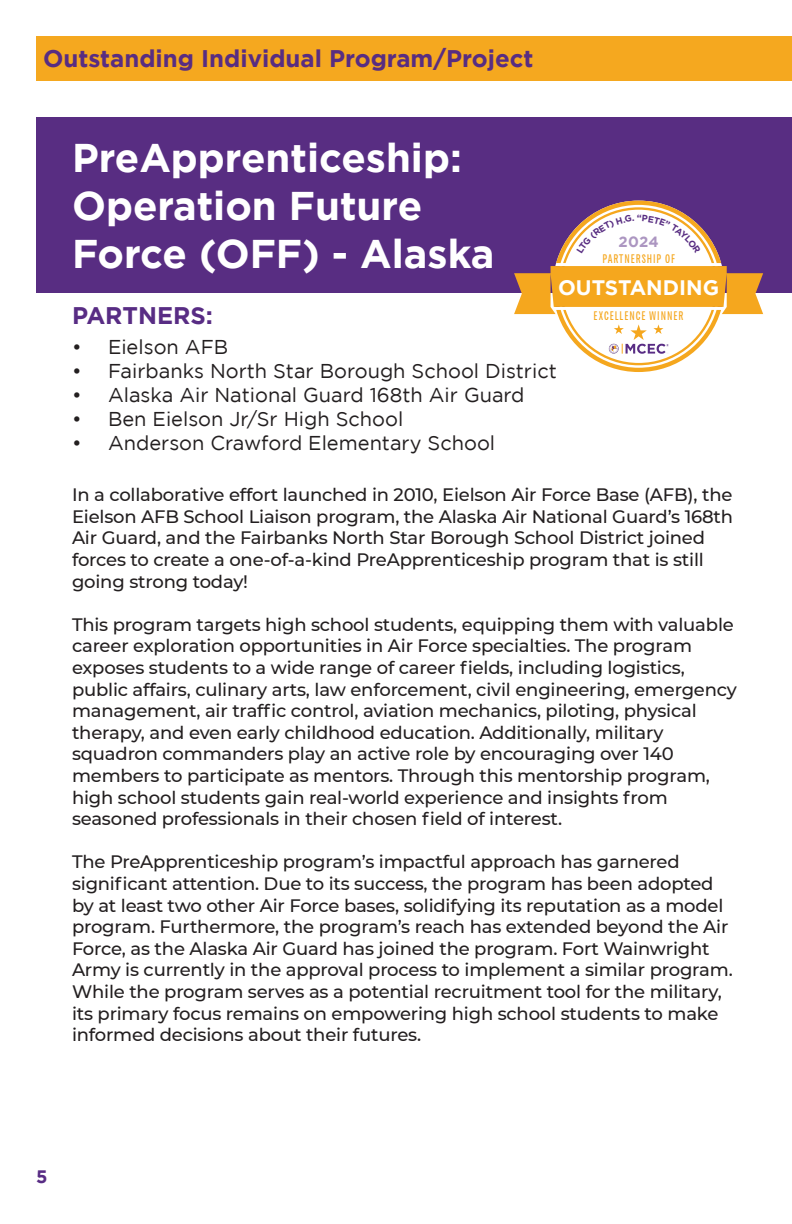
<style>
.page{position:relative;width:792px;height:1224px;background:#fff}
.page>*{position:absolute;margin:0;border:0;box-sizing:border-box;transform-origin:0 0}
.Paragraph_Style_1{font:700 40px/48px "Gotham";color:#fff}
.t1{font:700 24px "Gotham";color:#582d82}
.t2{font:700 24px "Gotham";color:#582c84}
.t3{font:700 21px "Gotham";color:#fff}
.t4{font:20px "Gotham";color:#231f20}
.Body_Copy{font:500 18px/21.6px "Montserrat";letter-spacing:-.01em;color:#231f20}
.HEADLINE-Partnership{font:700 18px "Gotham";color:#582c84}
.t5{font:700 14.8px "Gotham";color:#ac96c1}
.t6{font:12.4px "Chartwell Pies";letter-spacing:.075em;color:#f5a71e}
</style>
<div class="page">
<div style="left:36px;top:36px;width:756px;height:45px;background:#f5a81f"></div>
<div style="left:36px;top:117px;width:756px;height:176px;background:#582d82"></div>
<svg style="left:514px;top:201px;width:249px;height:171px"></svg>
<p class="t1" style="left:43px;top:45px;width:492px">Outstanding Individual Program/Project</p>
<p class="Paragraph_Style_1" style="left:72px;top:133px;width:424px">PreApprenticeship:<br>Operation Future<br>Force (OFF) - Alaska</p>
<p class="t2" style="left:72px;top:302px;width:143px">PARTNERS:</p>
<p class="t5" style="left:619px;top:233px;width:42px">2024</p>
<p class="t6" style="left:602px;top:251px;width:74px">PARTNERSHIP OF</p>
<p class="t3" style="left:558px;top:275px;width:163px">OUTSTANDING</p>
<p class="t6" style="left:594px;top:308px;width:91px">EXCELLENCE WINNER</p>
<p class="t4" style="left:72px;top:336px;width:158px">• Eielson AFB</p>
<p class="t4" style="left:72px;top:360px;width:486px">• Fairbanks North Star Borough School District</p>
<p class="t4" style="left:72px;top:384px;width:454px">• Alaska Air National Guard 168th Air Guard</p>
<p class="t4" style="left:72px;top:408px;width:333px">• Ben Eielson Jr/Sr High School</p>
<p class="t4" style="left:72px;top:432px;width:425px">• Anderson Crawford Elementary School</p>
<p class="Body_Copy" style="left:72px;top:483px;width:663px">In a collaborative effort launched in 2010, Eielson Air Force Base (AFB), the Eielson AFB School Liaison program, the Alaska Air National Guard’s 168th Air Guard, and the Fairbanks North Star Borough School District joined forces to create a one-of-a-kind PreApprenticeship program that is still going strong today!</p>
<p class="Body_Copy" style="left:72px;top:613px;width:666px">This program targets high school students, equipping them with valuable career exploration opportunities in Air Force specialties. The program exposes students to a wide range of career fields, including logistics, public affairs, culinary arts, law enforcement, civil engineering, emergency management, air traffic control, aviation mechanics, piloting, physical therapy, and even early childhood education. Additionally, military squadron commanders play an active role by encouraging over 140 members to participate as mentors. Through this mentorship program, high school students gain real-world experience and insights from seasoned professionals in their chosen field of interest.</p>
<p class="Body_Copy" style="left:72px;top:851px;width:662px">The PreApprenticeship program’s impactful approach has garnered significant attention. Due to its success, the program has been adopted by at least two other Air Force bases, solidifying its reputation as a model program. Furthermore, the program’s reach has extended beyond the Air Force, as the Alaska Air Guard has joined the program. Fort Wainwright Army is currently in the approval process to implement a similar program.<br>While the program serves as a potential recruitment tool for the military, its primary focus remains on empowering high school students to make informed decisions about their futures.</p>
<p class="HEADLINE-Partnership" style="left:36px;top:1166px;width:13px">5</p>
</div>
